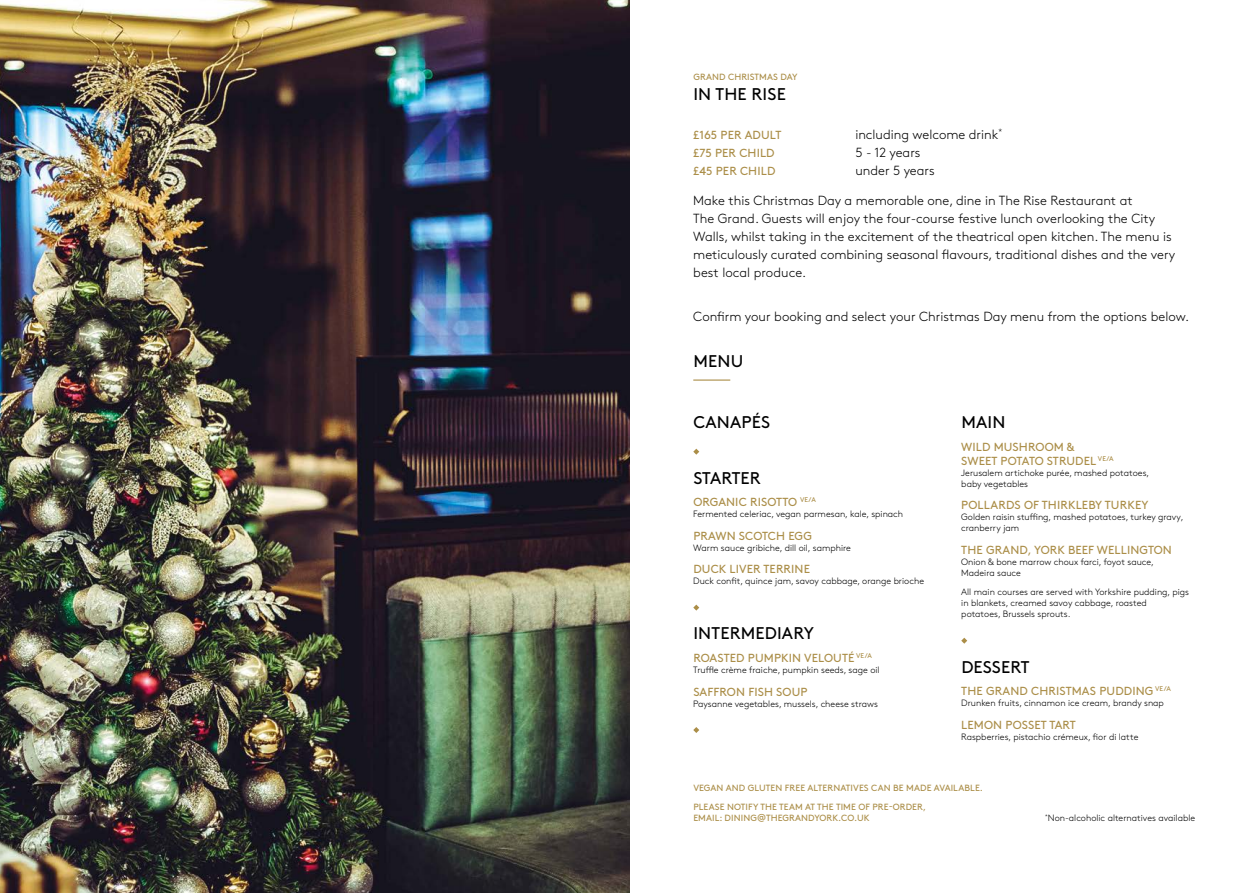
<style>
.page{position:relative;width:1259px;height:893px;background:#fff}
.page>*{position:absolute;margin:0;border:0;box-sizing:border-box;transform-origin:0 0}
.t1{font:16.95px "Brown Std";letter-spacing:.01em;color:#000}
.t2{font:300 13.2px/18px "Brown Std";color:#000}
.t3{font:11.7px/14.1px "Brown Std";letter-spacing:.01em;color:#ab8e48}
.t4{font:300 9.15px/10.9px "Brown Std";color:#000}
.t5{font:9px/10.8px "Brown Std";letter-spacing:.01em;color:#ab8e48}
</style>
<div class="page">
<svg style="left:693px;top:449px;width:6px;height:6px"></svg>
<svg style="left:693px;top:605px;width:6px;height:6px"></svg>
<svg style="left:693px;top:727px;width:6px;height:6px"></svg>
<svg style="left:961px;top:638px;width:6px;height:6px"></svg>
<hr style="left:693px;top:379px;width:37px;height:2px;background:#ab8e48">
<img style="left:0;top:0;width:629px;height:893px">
<p class="t5" style="left:693px;top:72px;width:106px">GRAND CHRISTMAS DAY</p>
<p class="t1" style="left:693px;top:85px;width:94px">IN THE RISE</p>
<p class="t3" style="left:693px;top:128px;width:90px">£165 PER ADULT</p>
<p class="t2" style="left:855px;top:125px;width:148px">including welcome drink<sup>*</sup></p>
<p class="t3" style="left:693px;top:146px;width:83px">£75 PER CHILD</p>
<p class="t2" style="left:855px;top:143px;width:67px">5 - 12 years</p>
<p class="t3" style="left:693px;top:164px;width:84px">£45 PER CHILD</p>
<p class="t2" style="left:855px;top:161px;width:81px">under 5 years</p>
<p class="t2" style="left:693px;top:192px;width:483px">Make this Christmas Day a memorable one, dine in The Rise Restaurant at<br>The Grand. Guests will enjoy the four-course festive lunch overlooking the City Walls, whilst taking in the excitement of the theatrical open kitchen. The menu is meticulously curated combining seasonal flavours, traditional dishes and the very best local produce.</p>
<p class="t2" style="left:693px;top:308px;width:497px">Confirm your booking and select your Christmas Day menu from the options below.</p>
<p class="t1" style="left:693px;top:351px;width:51px">MENU</p>
<p class="t1" style="left:693px;top:412px;width:78px">CANAPÉS</p>
<p class="t1" style="left:693px;top:468px;width:69px">STARTER</p>
<p class="t3" style="left:693px;top:495px;width:124px">ORGANIC RISOTTO <sup>VE/A</sup></p>
<p class="t4" style="left:693px;top:509px;width:211px">Fermented celeriac, vegan parmesan, kale, spinach</p>
<p class="t3" style="left:693px;top:529px;width:120px">PRAWN SCOTCH EGG</p>
<p class="t4" style="left:693px;top:542px;width:159px">Warm sauce gribiche, dill oil, samphire</p>
<p class="t3" style="left:693px;top:562px;width:118px">DUCK LIVER TERRINE</p>
<p class="t4" style="left:693px;top:576px;width:232px">Duck confit, quince jam, savoy cabbage, orange brioche</p>
<p class="t1" style="left:693px;top:624px;width:122px">INTERMEDIARY</p>
<p class="t3" style="left:693px;top:651px;width:180px">ROASTED PUMPKIN VELOUTÉ <sup>VE/A</sup></p>
<p class="t4" style="left:693px;top:664px;width:188px">Truffle crème fraiche, pumpkin seeds, sage oil</p>
<p class="t3" style="left:693px;top:684px;width:116px">SAFFRON FISH SOUP</p>
<p class="t4" style="left:693px;top:698px;width:186px">Paysanne vegetables, mussels, cheese straws</p>
<p class="t1" style="left:961px;top:412px;width:46px">MAIN</p>
<p class="t3" style="left:961px;top:440px;width:154px">WILD MUSHROOM &amp;<br>SWEET POTATO STRUDEL <sup>VE/A</sup></p>
<p class="t4" style="left:961px;top:467px;width:190px">Jerusalem artichoke purée, mashed potatoes, baby vegetables</p>
<p class="t3" style="left:961px;top:498px;width:189px">POLLARDS OF THIRKLEBY TURKEY</p>
<p class="t4" style="left:961px;top:512px;width:224px">Golden raisin stuffing, mashed potatoes, turkey gravy, cranberry jam</p>
<p class="t3" style="left:961px;top:543px;width:212px">THE GRAND, YORK BEEF WELLINGTON</p>
<p class="t4" style="left:961px;top:556px;width:194px">Onion &amp; bone marrow choux farci, foyot sauce,<br>Madeira sauce</p>
<p class="t4" style="left:961px;top:587px;width:229px">All main courses are served with Yorkshire pudding, pigs in blankets, creamed savoy cabbage, roasted<br>potatoes, Brussels sprouts.</p>
<p class="t1" style="left:961px;top:657px;width:70px">DESSERT</p>
<p class="t3" style="left:961px;top:684px;width:211px">THE GRAND CHRISTMAS PUDDING <sup>VE/A</sup></p>
<p class="t4" style="left:961px;top:698px;width:204px">Drunken fruits, cinnamon ice cream, brandy snap</p>
<p class="t3" style="left:961px;top:718px;width:116px">LEMON POSSET TART</p>
<p class="t4" style="left:961px;top:731px;width:179px">Raspberries, pistachio crémeux, fior di latte</p>
<p class="t5" style="left:693px;top:782px;width:291px">VEGAN AND GLUTEN FREE ALTERNATIVES CAN BE MADE AVAILABLE.</p>
<p class="t5" style="left:693px;top:801px;width:234px">PLEASE NOTIFY THE TEAM AT THE TIME OF PRE-ORDER,<br>EMAIL: DINING@THEGRANDYORK.CO.UK</p>
<p class="t4" style="left:1045px;top:812px;width:151px"><sup>*</sup>Non-alcoholic alternatives available</p>
</div>
